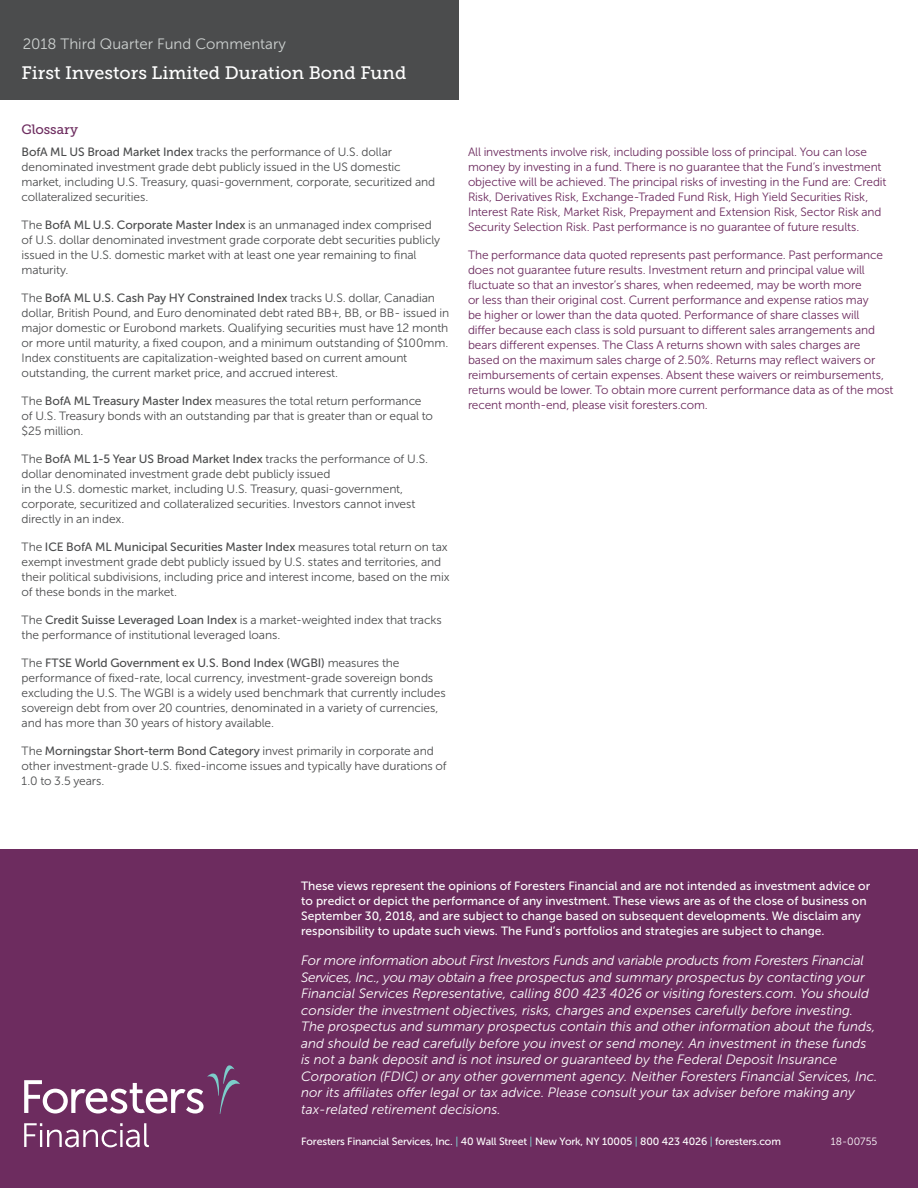
<style>
.page{position:relative;width:918px;height:1188px;background:#fff}
.page>*{position:absolute;margin:0;border:0;box-sizing:border-box;transform-origin:0 0}
.t1{font:18px "Museo Slab 500";color:#fff}
.t2{font:15px "Museo Sans 300";color:#cdd1d0}
.t3{font:italic 13.5px/16.5px "Museo Sans 300";color:#fff}
.t4{font:13.5px "Museo Slab 500";letter-spacing:-.005em;color:#6d2c5f}
.t5{font:12px/15px "Museo Sans 300";letter-spacing:-.01em;color:#4b4c4d}
.t6{font:12px/15px "Museo Sans 300";letter-spacing:-.01em;color:#6d2c5f}
.t7{font:12px/15px "Museo Sans 500";color:#fff}
.t8{font:12px "Museo Sans 500";letter-spacing:-.005em;color:#4b4c4d}
.t9{font:10.5px "Museo Sans 500";letter-spacing:-.01em;color:#fff}
.t10{font:10.5px "Museo Sans 300";color:#fff}
.s1{font-family:"Museo Sans 500"}
.s2{font-family:"Museo Sans 300"}
.s3{color:#7ccdca}
</style>
<div class="page">
<div style="left:0;top:0;width:459px;height:99px;background:#4b4c4d"></div>
<div style="left:0;top:850px;width:918px;height:338px;background:#6d2c5f"></div>
<svg style="left:24px;top:1065px;width:216px;height:49px"></svg>
<svg style="left:24px;top:1123px;width:125px;height:24px"></svg>
<p class="t2" style="left:23px;top:36px;width:265px">2018 Third Quarter Fund Commentary</p>
<h1 class="t1" style="left:22px;top:62px;width:386px">First Investors Limited Duration Bond Fund</h1>
<p class="t4" style="left:22px;top:122px;width:58px">Glossary</p>
<p class="t5" style="left:22px;top:145px;width:415px"><span class="s1">BofA ML US Broad Market Index</span> tracks the performance of U.S. dollar denominated investment grade debt publicly issued in the US domestic market, including U.S. Treasury, quasi-government, corporate, securitized and collateralized securities.</p>
<p class="t5" style="left:22px;top:217px;width:420px">The <span class="s1">BofA ML U.S. Corporate Master Index</span> is an unmanaged index comprised of U.S. dollar denominated investment grade corporate debt securities publicly issued in the U.S. domestic market with at least one year remaining to final maturity.</p>
<p class="t8" style="left:22px;top:291px;width:415px"><span class="s2">The</span> BofA ML U.S. Cash Pay HY Constrained Index <span class="s2">tracks U.S. dollar, Canadian</span></p>
<p class="t5" style="left:22px;top:305px;width:429px">dollar, British Pound, and Euro denominated debt rated BB+, BB, or BB- issued in major domestic or Eurobond markets. Qualifying securities must have 12 month or more until maturity, a fixed coupon, and a minimum outstanding of $100mm.<br>Index constituents are capitalization-weighted based on current amount outstanding, the current market price, and accrued interest.</p>
<p class="t5" style="left:22px;top:393px;width:413px">The <span class="s1">BofA ML Treasury Master Index</span> measures the total return performance of U.S. Treasury bonds with an outstanding par that is greater than or equal to $25 million.</p>
<p class="t8" style="left:22px;top:452px;width:408px"><span class="s2">The</span> BofA ML 1-5 Year US Broad Market Index <span class="s2">tracks the performance of U.S.</span></p>
<p class="t5" style="left:22px;top:466px;width:395px">dollar denominated investment grade debt publicly issued<br>in the U.S. domestic market, including U.S. Treasury, quasi-government, corporate, securitized and collateralized securities. Investors cannot invest directly in an index.</p>
<p class="t8" style="left:22px;top:540px;width:428px"><span class="s2">The</span> ICE BofA ML Municipal Securities Master Index <span class="s2">measures total return on tax</span></p>
<p class="t5" style="left:22px;top:554px;width:430px">exempt investment grade debt publicly issued by U.S. states and territories, and their political subdivisions, including price and interest income, based on the mix of these bonds in the market.</p>
<p class="t5" style="left:22px;top:612px;width:422px">The <span class="s1">Credit Suisse Leveraged Loan Index</span> is a market-weighted index that tracks the performance of institutional leveraged loans.</p>
<p class="t8" style="left:22px;top:656px;width:379px"><span class="s2">The</span> FTSE World Government ex U.S. Bond Index (WGBI) <span class="s2">measures the</span></p>
<p class="t5" style="left:22px;top:670px;width:426px">performance of fixed-rate, local currency, investment-grade sovereign bonds excluding the U.S. The WGBI is a widely used benchmark that currently includes sovereign debt from over 20 countries, denominated in a variety of currencies, and has more than 30 years of history available.</p>
<p class="t8" style="left:22px;top:744px;width:414px"><span class="s2">The</span> Morningstar Short-term Bond Category <span class="s2">invest primarily in corporate and</span></p>
<p class="t5" style="left:22px;top:758px;width:427px">other investment-grade U.S. fixed-income issues and typically have durations of<br>1.0 to 3.5 years.</p>
<p class="t6" style="left:468px;top:145px;width:420px">All investments involve risk, including possible loss of principal. You can lose money by investing in a fund. There is no guarantee that the Fund’s investment objective will be achieved. The principal risks of investing in the Fund are: Credit Risk, Derivatives Risk, Exchange-Traded Fund Risk, High Yield Securities Risk, Interest Rate Risk, Market Risk, Prepayment and Extension Risk, Sector Risk and Security Selection Risk. Past performance is no guarantee of future results.</p>
<p class="t6" style="left:468px;top:247px;width:427px">The performance data quoted represents past performance. Past performance does not guarantee future results. Investment return and principal value will fluctuate so that an investor’s shares, when redeemed, may be worth more<br>or less than their original cost. Current performance and expense ratios may<br>be higher or lower than the data quoted. Performance of share classes will<br>differ because each class is sold pursuant to different sales arrangements and bears different expenses. The Class A returns shown with sales charges are based on the maximum sales charge of 2.50%. Returns may reflect waivers or reimbursements of certain expenses. Absent these waivers or reimbursements, returns would be lower. To obtain more current performance data as of the most recent month-end, please visit foresters.com.</p>
<p class="t7" style="left:301px;top:878px;width:570px">These views represent the opinions of Foresters Financial and are not intended as investment advice or to predict or depict the performance of any investment. These views are as of the close of business on September 30, 2018, and are subject to change based on subsequent developments. We disclaim any responsibility to update such views. The Fund’s portfolios and strategies are subject to change.</p>
<p class="t3" style="left:301px;top:952px;width:578px">For more information about First Investors Funds and variable products from Foresters Financial Services, Inc., you may obtain a free prospectus and summary prospectus by contacting your Financial Services Representative, calling 800 423 4026 or visiting foresters.com. You should consider the investment objectives, risks, charges and expenses carefully before investing.<br>The prospectus and summary prospectus contain this and other information about the funds, and should be read carefully before you invest or send money. An investment in these funds is not a bank deposit and is not insured or guaranteed by the Federal Deposit Insurance Corporation (FDIC) or any other government agency. Neither Foresters Financial Services, Inc. nor its affiliates offer legal or tax advice. Please consult your tax adviser before making any tax-related retirement decisions.</p>
<p class="t10" style="left:831px;top:1136px;width:48px">18-00755</p>
<p class="t9" style="left:301px;top:1135px;width:481px">Foresters Financial Services, Inc. <span class="s3">|</span> 40 Wall Street <span class="s3">|</span> New York, NY 10005 <span class="s3">|</span> 800 423 4026 <span class="s3">|</span> foresters.com</p>
</div>
